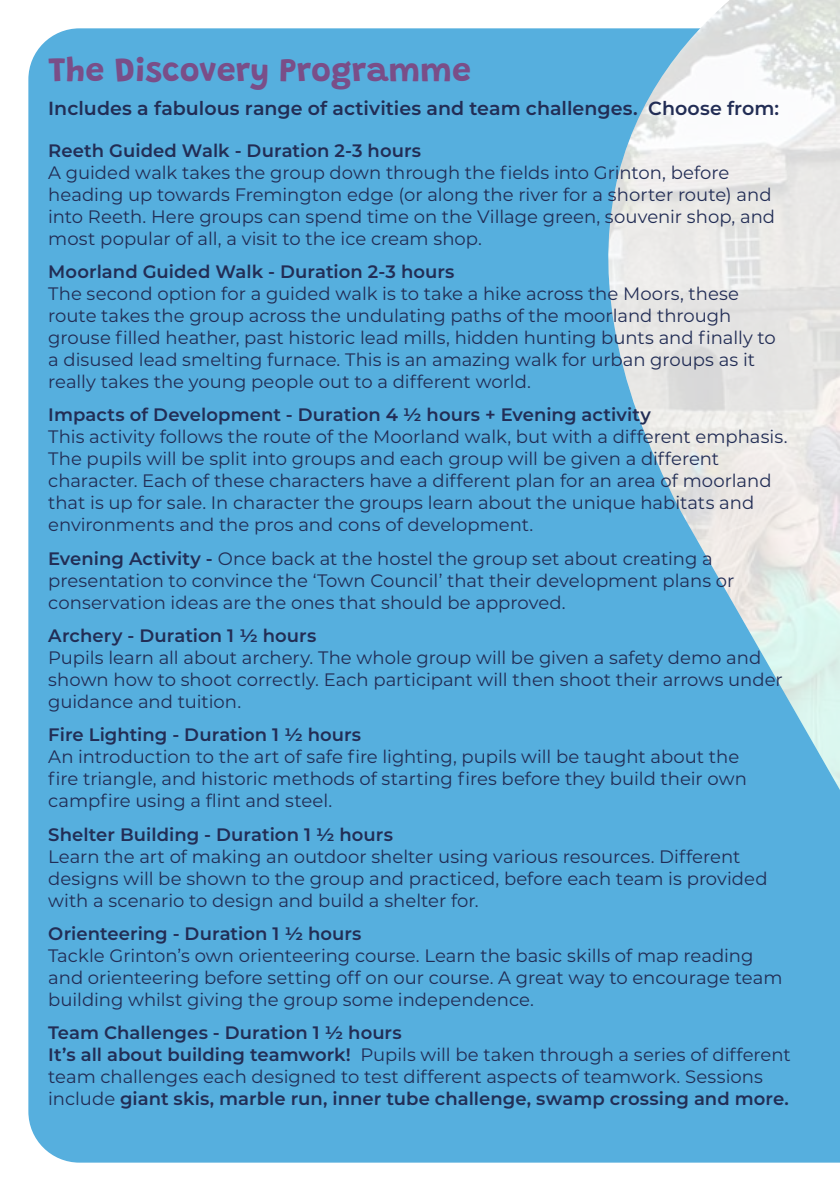
<style>
.page{position:relative;width:840px;height:1191px;background:#fff}
.page>*{position:absolute;margin:0;border:0;box-sizing:border-box;transform-origin:0 0}
.t1{font:700 34px "Grandstander";color:#7a4e88}
.t2{font:600 19px "Montserrat";letter-spacing:.005em;color:#222d55}
.t3{font:18px/22px "Montserrat";color:#222d55}
.t4{font:600 18px/22px "Montserrat";letter-spacing:.005em;color:#222d55}
.s1{font-weight:600}
.s2{font-weight:400}
</style>
<div class="page">
<div style="left:28px;top:28px;width:506px;height:1134px;background:#56afde"></div>
<div style="left:534px;top:28px;width:305px;height:1135px;background:#56afde"></div>
<img style="left:548px;top:0;width:291px;height:790px">
<h1 class="t1" style="left:48px;top:44px;width:424px">The Discovery Programme</h1>
<p class="t2" style="left:48px;top:95px;width:732px">Includes a fabulous range of activities and team challenges. Choose from:</p>
<p class="t4" style="left:48px;top:138px;width:374px">Reeth Guided Walk - Duration 2-3 hours</p>
<p class="t3" style="left:48px;top:160px;width:728px">A guided walk takes the group down through the fields into Grinton, before heading up towards Fremington edge (or along the river for a shorter route) and into Reeth. Here groups can spend time on the Village green, souvenir shop, and most popular of all, a visit to the ice cream shop.</p>
<p class="t4" style="left:48px;top:260px;width:407px">Moorland Guided Walk - Duration 2-3 hours</p>
<p class="t3" style="left:48px;top:282px;width:728px">The second option for a guided walk is to take a hike across the Moors, these route takes the group across the undulating paths of the moorland through grouse filled heather, past historic lead mills, hidden hunting bunts and finally to a disused lead smelting furnace. This is an amazing walk for urban groups as it really takes the young people out to a different world.</p>
<p class="t4" style="left:48px;top:403px;width:603px">Impacts of Development - Duration 4 ½ hours + Evening activity</p>
<p class="t3" style="left:48px;top:425px;width:740px">This activity follows the route of the Moorland walk, but with a different emphasis.<br>The pupils will be split into groups and each group will be given a different character. Each of these characters have a different plan for an area of moorland that is up for sale. In character the groups learn about the unique habitats and environments and the pros and cons of development.</p>
<p class="t3" style="left:48px;top:546px;width:687px"><span class="s1">Evening Activity -</span> Once back at the hostel the group set about creating a presentation to convince the ‘Town Council’ that their development plans or conservation ideas are the ones that should be approved.</p>
<p class="t4" style="left:48px;top:624px;width:269px">Archery - Duration 1 ½ hours</p>
<p class="t3" style="left:48px;top:646px;width:735px">Pupils learn all about archery. The whole group will be given a safety demo and shown how to shoot correctly. Each participant will then shoot their arrows under guidance and tuition.</p>
<p class="t4" style="left:48px;top:723px;width:314px">Fire Lighting - Duration 1 ½ hours</p>
<p class="t3" style="left:48px;top:745px;width:700px">An introduction to the art of safe fire lighting, pupils will be taught about the fire triangle, and historic methods of starting fires before they build their own campfire using a flint and steel.</p>
<p class="t4" style="left:48px;top:822px;width:346px">Shelter Building - Duration 1 ½ hours</p>
<p class="t3" style="left:48px;top:844px;width:720px">Learn the art of making an outdoor shelter using various resources. Different designs will be shown to the group and practiced, before each team is provided with a scenario to design and build a shelter for.</p>
<p class="t4" style="left:48px;top:922px;width:314px">Orienteering - Duration 1 ½ hours</p>
<p class="t3" style="left:48px;top:944px;width:735px">Tackle Grinton’s own orienteering course. Learn the basic skills of map reading and orienteering before setting off on our course. A great way to encourage team building whilst giving the group some independence.</p>
<p class="t4" style="left:48px;top:1021px;width:743px">Team Challenges - Duration 1 ½ hours<br>It’s all about building teamwork! <span class="s2">Pupils will be taken through a series of different team challenges each designed to test different aspects of teamwork. Sessions include</span> giant skis, marble run, inner tube challenge, swamp crossing and more.</p>
</div>
